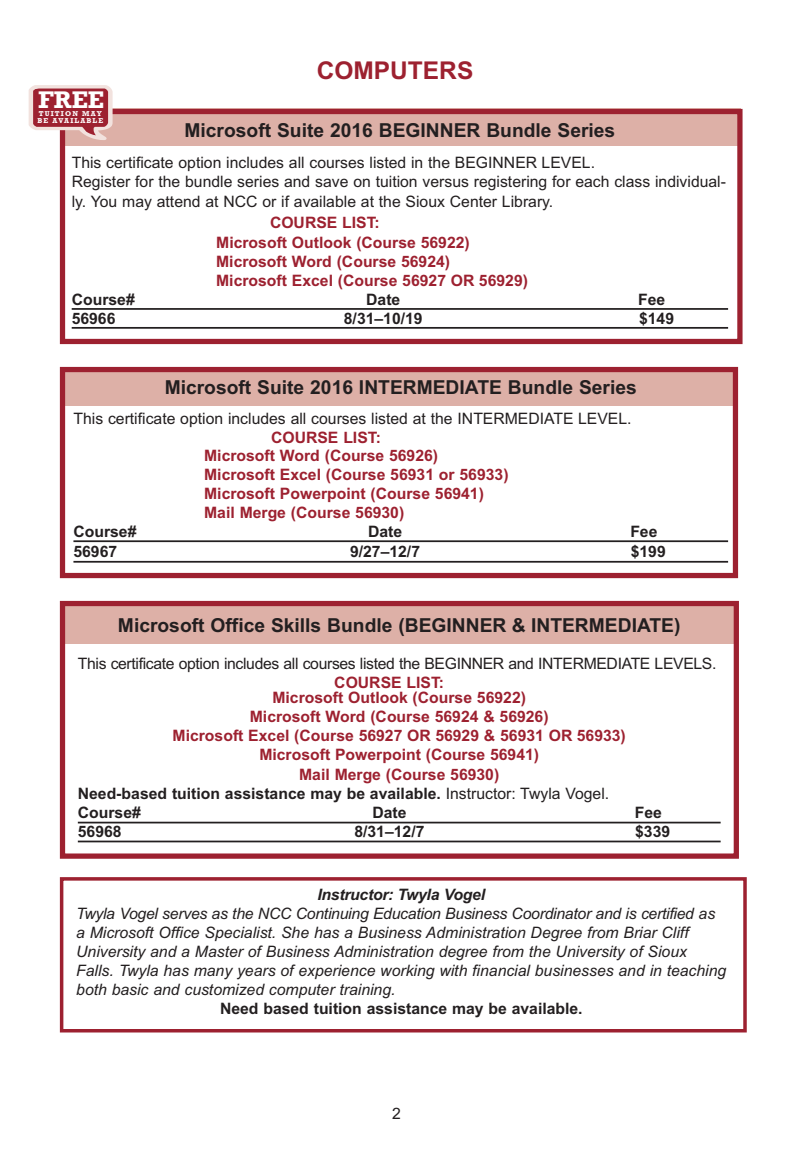
<style>
.page{position:relative;width:788px;height:1166px;background:#fff}
.page>*{position:absolute;margin:0;border:0;box-sizing:border-box;transform-origin:0 0}
.t1{font:700 24.5px "Arial";color:#9d2130}
.t2{font:700 24.5px "Rockwell";color:#fff}
.t3{font:700 19.25px "Arial";color:#231f20}
.t4{font:700 15.75px/18.9px "Arial";color:#9d2130}
.t5{font:italic 15.75px/18.9px "Arial";color:#231f20}
.t6{font:15.75px/19.6px "Arial";color:#231f20}
.t7{font:700 15.75px "Arial";color:#231f20}
.t8{font:15.75px "Arial";letter-spacing:-.02em;color:#231f20}
.t9{font:italic 700 15.75px "Arial";letter-spacing:-.015em;color:#231f20}
.t10{font:700 7.17px/7.2px "Rockwell";letter-spacing:.16em;color:#fff}
.s1{font-weight:400}
</style>
<div class="page">
<div style="left:60px;top:606px;width:677px;height:38px;background:#ddb0a7"></div>
<div style="left:63px;top:109px;width:677px;height:37px;background:#ddb0a7"></div>
<div style="left:60px;top:109px;width:682px;height:235px;border:5px solid #9d2130"></div>
<hr style="left:72px;top:308px;width:656px;height:2px;background:#231f20">
<hr style="left:72px;top:327px;width:656px;height:2px;background:#231f20">
<svg style="left:29px;top:85px;width:84px;height:55px;background:#ba646c"></svg>
<div style="left:60px;top:372px;width:677px;height:34px;background:#ddb0a7"></div>
<div style="left:60px;top:367px;width:678px;height:211px;border:5px solid #9d2130"></div>
<hr style="left:73px;top:540px;width:655px;height:2px;background:#231f20">
<hr style="left:73px;top:561px;width:655px;height:1px;background:#231f20">
<div style="left:60px;top:601px;width:678px;height:257px;border:5px solid #9d2130"></div>
<hr style="left:78px;top:821px;width:642px;height:2px;background:#231f20">
<hr style="left:78px;top:840px;width:642px;height:2px;background:#231f20">
<div style="left:60px;top:877px;width:686px;height:155px;border:4px solid #9d2130"></div>
<h1 class="t2" style="left:38px;top:85px;width:68px">FREE</h1>
<h1 class="t1" style="left:317px;top:57px;width:158px">COMPUTERS</h1>
<p class="t10" style="left:37px;top:110px;width:67px">TUITION MAY<br>BE AVAILABLE</p>
<p class="t3" style="left:184px;top:119px;width:432px">Microsoft Suite 2016 BEGInnER Bundle Series</p>
<p class="t6" style="left:72px;top:153px;width:655px">This certificate option includes all courses listed in the BEGINNER LEVEL.<br>Register for the bundle series and save on tuition versus registering for each class individual&shy;ly. You may attend at NCC or if available at the Sioux Center Library.</p>
<p class="t4" style="left:216px;top:213px;width:313px;text-indent:54px">COURSE lIST:<br>Microsoft Outlook (Course 56922)<br>Microsoft Word (Course 56924)<br>Microsoft Excel (Course 56927 OR 56929)</p>
<p class="t7" style="left:72px;top:290px;width:65px">Course#</p>
<p class="t7" style="left:366px;top:290px;width:36px">Date</p>
<p class="t7" style="left:638px;top:290px;width:29px">Fee</p>
<p class="t7" style="left:72px;top:309px;width:45px">56966</p>
<p class="t7" style="left:344px;top:309px;width:80px">8/31–10/19</p>
<p class="t7" style="left:639px;top:309px;width:37px">$149</p>
<p class="t3" style="left:165px;top:376px;width:473px">Microsoft Suite 2016 InTERMEDIATE Bundle Series</p>
<p class="t6" style="left:73px;top:408px;width:559px">This certificate option includes all courses listed at the INTERMEDIATE LEVEL.</p>
<p class="t4" style="left:204px;top:427px;width:306px;text-indent:67px">COURSE lIST:<br>Microsoft Word (Course 56926)<br>Microsoft Excel (Course 56931 or 56933)<br>Microsoft Powerpoint (Course 56941)<br>Mail Merge (Course 56930)</p>
<p class="t7" style="left:73px;top:522px;width:65px">Course#</p>
<p class="t7" style="left:368px;top:522px;width:36px">Date</p>
<p class="t7" style="left:630px;top:522px;width:29px">Fee</p>
<p class="t7" style="left:73px;top:542px;width:45px">56967</p>
<p class="t7" style="left:350px;top:542px;width:72px">9/27–12/7</p>
<p class="t7" style="left:630px;top:542px;width:37px">$199</p>
<p class="t3" style="left:118px;top:614px;width:564px">Microsoft Office Skills Bundle (BEGInnER &amp; InTERMEDIATE)</p>
<p class="t8" style="left:78px;top:654px;width:640px">This certificate option includes all courses listed the BEGINNER and INTERMEDIATE LEVELS.</p>
<p class="t4" style="left:272px;top:675px;width:255px;line-height:14.7px;text-indent:62px">COURSE lIST:<br>Microsoft Outlook (Course 56922)</p>
<p class="t4" style="left:250px;top:707px;width:300px">Microsoft Word (Course 56924 &amp; 56926)</p>
<p class="t4" style="left:172px;top:725px;width:455px">Microsoft Excel (Course 56927 OR 56929 &amp; 56931 OR 56933)</p>
<p class="t4" style="left:259px;top:744px;width:281px">Microsoft Powerpoint (Course 56941)</p>
<p class="t4" style="left:299px;top:765px;width:202px">Mail Merge (Course 56930)</p>
<p class="t7" style="left:78px;top:784px;width:533px">need-based tuition assistance may be available. <span class="s1">Instructor: Twyla Vogel.</span></p>
<p class="t7" style="left:78px;top:803px;width:65px">Course#</p>
<p class="t7" style="left:372px;top:803px;width:36px">Date</p>
<p class="t7" style="left:634px;top:803px;width:29px">Fee</p>
<p class="t7" style="left:78px;top:822px;width:45px">56968</p>
<p class="t7" style="left:354px;top:822px;width:72px">8/31–12/7</p>
<p class="t7" style="left:635px;top:822px;width:37px">$339</p>
<p class="t9" style="left:317px;top:885px;width:169px">Instructor: Twyla Vogel</p>
<p class="t5" style="left:76px;top:904px;width:651px">Twyla Vogel serves as the NCC Continuing Education Business Coordinator and is certified as a Microsoft Office Specialist. She has a Business Administration Degree from Briar Cliff University and a Master of Business Administration degree from the University of Sioux Falls. Twyla has many years of experience working with financial businesses and in teaching both basic and customized computer training.</p>
<p class="t7" style="left:220px;top:999px;width:364px">need based tuition assistance may be available.</p>
<p class="t6" style="left:392px;top:1104px;width:10px">2</p>
</div>
